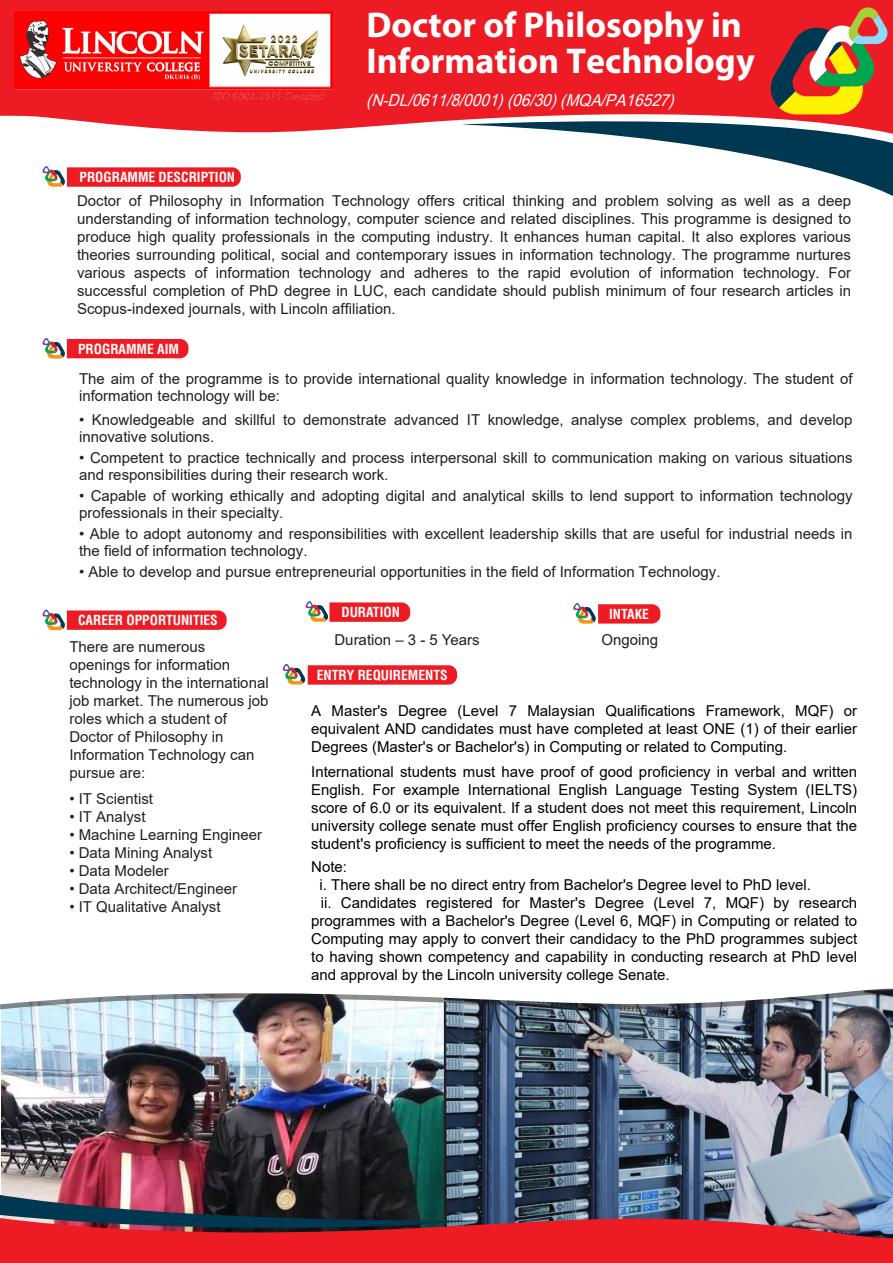
<style>
.page{position:relative;width:893px;height:1263px;background:#fff}
.page>*{position:absolute;margin:0;border:0;box-sizing:border-box;transform-origin:0 0}
.t1{font:700 36px/36px "Myriad Pro";color:#fff}
.t2{font:italic 16.5px "Arial Narrow";color:#fff;scale:1.14 1}
.t3{font:15px/18px "Arial";color:#231f20}
.t4{font:15px/18px "Arial";color:#000;text-align:justify}
.t5{font:700 condensed 13.5px "Switzerland";color:#fff}
</style>
<div class="page">
<svg style="left:0;top:0;width:893px;height:133px;background:#ee3138"></svg>
<svg style="left:461px;top:6px;width:432px;height:190px"></svg>
<svg style="left:42px;top:166px;width:199px;height:21px;background:#e84145"></svg>
<img style="left:0;top:988px;width:893px;height:275px">
<svg style="left:42px;top:338px;width:147px;height:21px;background:#e7484b"></svg>
<svg style="left:42px;top:609px;width:185px;height:21px;background:#e84247"></svg>
<svg style="left:305px;top:601px;width:105px;height:21px;background:#e35052"></svg>
<svg style="left:573px;top:603px;width:87px;height:21px"></svg>
<svg style="left:282px;top:664px;width:175px;height:21px;background:#e84448"></svg>
<img style="left:14px;top:12px;width:319px;height:90px">
<h1 class="t1" style="left:366px;top:6px;width:390px">Doctor of Philosophy in<br>Information Technology</h1>
<p class="t2" style="left:366px;top:88px;width:277px">(N-DL/0611/8/0001)(06/30)(MQA/PA16527)</p>
<p class="t5" style="left:79px;top:172px;width:157px">PROGRAMME DESCRIPTION</p>
<p class="t3" style="left:77px;top:192px;width:775px;text-align:justify">Doctor of Philosophy in Information Technology offers critical thinking and problem solving as well as a deep understanding of information technology, computer science and related disciplines. This programme is designed to produce high quality professionals in the computing industry. It enhances human capital. It also explores various theories surrounding political, social and contemporary issues in information technology. The programme nurtures various aspects of information technology and adheres to the rapid evolution of information technology. For successful completion of PhD degree in LUC, each candidate should publish minimum of four research articles in Scopus-indexed journals, with Lincoln affiliation.</p>
<p class="t5" style="left:78px;top:343px;width:102px">PROGRAMME AIM</p>
<p class="t3" style="left:79px;top:370px;width:775px;line-height:16.8px">The aim of the programme is to provide international quality knowledge in information technology. The student of information technology will be:</p>
<p class="t3" style="left:79px;top:411px;width:775px;line-height:16.8px">• Knowledgeable and skillful to demonstrate advanced IT knowledge, analyse complex problems, and develop innovative solutions.</p>
<p class="t3" style="left:79px;top:449px;width:775px;line-height:16.8px">• Competent to practice technically and process interpersonal skill to communication making on various situations and responsibilities during their research work.</p>
<p class="t3" style="left:79px;top:487px;width:775px;line-height:16.8px">• Capable of working ethically and adopting digital and analytical skills to lend support to information technology professionals in their specialty.</p>
<p class="t3" style="left:79px;top:525px;width:775px;line-height:16.8px">• Able to adopt autonomy and responsibilities with excellent leadership skills that are useful for industrial needs in the field of information technology.</p>
<p class="t3" style="left:79px;top:563px;width:643px">• Able to develop and pursue entrepreneurial opportunities in the field of Information Technology.</p>
<p class="t5" style="left:78px;top:615px;width:141px">CAREER OPPORTUNITIES</p>
<p class="t3" style="left:69px;top:638px;width:201px">There are numerous openings for information technology in the international job market. The numerous job roles which a student of<br>Doctor of Philosophy in<br>Information Technology can pursue are:</p>
<p class="t3" style="left:69px;top:789px;width:85px">• IT Scientist</p>
<p class="t3" style="left:69px;top:807px;width:78px">• IT Analyst</p>
<p class="t3" style="left:69px;top:825px;width:194px">• Machine Learning Engineer</p>
<p class="t3" style="left:69px;top:843px;width:144px">• Data Mining Analyst</p>
<p class="t3" style="left:69px;top:861px;width:101px">• Data Modeler</p>
<p class="t3" style="left:69px;top:879px;width:169px">• Data Architect/Engineer</p>
<p class="t3" style="left:69px;top:897px;width:153px">• IT Qualitative Analyst</p>
<p class="t5" style="left:341px;top:607px;width:60px">DURATION</p>
<p class="t5" style="left:609px;top:608px;width:41px">INTAKE</p>
<p class="t3" style="left:334px;top:632px;width:147px">Duration – 3 - 5 Years</p>
<p class="t3" style="left:602px;top:631px;width:58px">Ongoing</p>
<p class="t5" style="left:317px;top:669px;width:132px">ENTRY REQUIREMENTS</p>
<p class="t4" style="left:311px;top:701px;width:547px">A Master's Degree (Level 7 Malaysian Qualifications Framework, MQF) or equivalent AND candidates must have completed at least ONE (1) of their earlier Degrees (Master's or Bachelor's) in Computing or related to Computing.</p>
<p class="t4" style="left:311px;top:763px;width:547px">International students must have proof of good proficiency in verbal and written English. For example International English Language Testing System (IELTS) score of 6.0 or its equivalent. If a student does not meet this requirement, Lincoln university college senate must offer English proficiency courses to ensure that the student's proficiency is sufficient to meet the needs of the programme.</p>
<p class="t4" style="left:311px;top:857px;width:37px">Note:</p>
<p class="t4" style="left:320px;top:875px;width:493px">i. There shall be no direct entry from Bachelor's Degree level to PhD level.</p>
<p class="t4" style="left:321px;top:893px;width:538px">ii. Candidates registered for Master's Degree (Level 7, MQF) by research</p>
<p class="t4" style="left:311px;top:911px;width:547px">programmes with a Bachelor's Degree (Level 6, MQF) in Computing or related to</p>
<p class="t4" style="left:311px;top:929px;width:547px">Computing may apply to convert their candidacy to the PhD programmes subject</p>
<p class="t4" style="left:311px;top:947px;width:547px">to having shown competency and capability in conducting research at PhD level</p>
<p class="t4" style="left:311px;top:965px;width:360px">and approval by the Lincoln university college Senate.</p>
</div>
